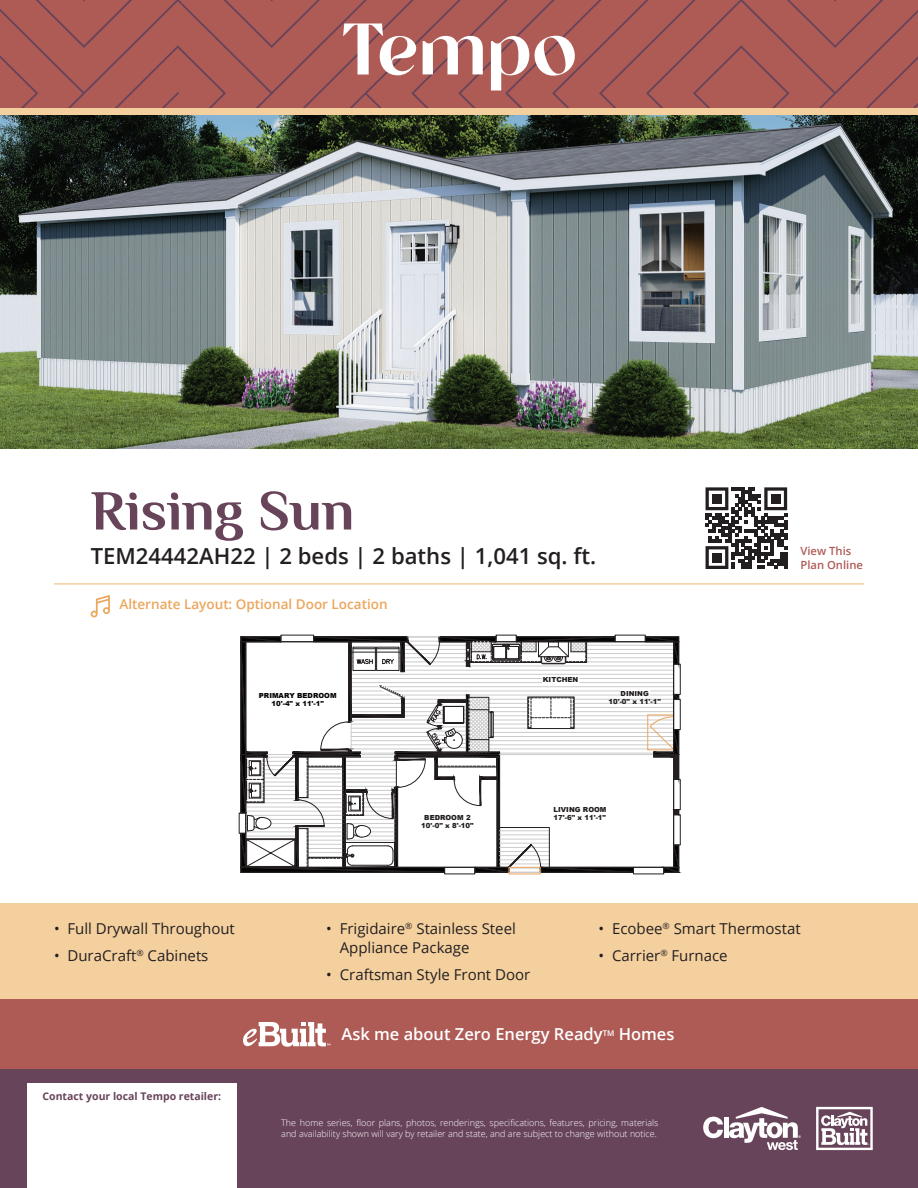
<style>
.page{position:relative;width:918px;height:1188px;background:#fff}
.page>*{position:absolute;margin:0;border:0;box-sizing:border-box;transform-origin:0 0}
.t1{font:700 56.55px "Philosopher";color:#68445a}
.t2{font:600 22.2px "Open Sans";color:#231f20}
.t3{font:600 16.5px "Open Sans";color:#fff}
.t4{font:15px/19.5px "Open Sans";color:#231f20}
.t5{font:600 13.5px "Open Sans";color:#eca65d}
.t6{font:600 11.25px/13.5px "Open Sans";color:#ae5b56}
.t7{font:700 10.5px "Open Sans";color:#68445a}
.t8{font:300 9px/10.8px "Open Sans";color:#fff}
.t9{font:900 6.9px "Arial";color:#231f20}
.t10{font:900 6.9px "Arial";color:#231f20}
.t11{font:900 6.9px "Arial";color:#040503}
.t12{font:900 6.9px "Arial";color:#040503}
</style>
<div class="page">
<div style="left:0;top:903px;width:918px;height:97px;background:#f4d09f"></div>
<div style="left:0;top:108px;width:918px;height:7px;background:#f4d09f"></div>
<svg style="left:0;top:0;width:918px;height:108px;background:#ad605d"></svg>
<hr style="left:54px;top:583px;width:810px;height:2px;background:#f4d09f">
<div style="left:0;top:1069px;width:918px;height:119px;background:#68445a"></div>
<div style="left:0;top:1000px;width:918px;height:69px;background:#ae5b56"></div>
<svg style="left:243px;top:1022px;width:87px;height:25px"></svg>
<svg style="left:816px;top:1107px;width:57px;height:43px"></svg>
<svg style="left:703px;top:1117px;width:20px;height:21px"></svg>
<div style="left:724px;top:1117px;width:5px;height:21px;background:#fff"></div>
<svg style="left:729px;top:1107px;width:72px;height:43px"></svg>
<div style="left:27px;top:1083px;width:210px;height:105px;background:#fff"></div>
<img style="left:0;top:115px;width:918px;height:333px">
<svg style="left:706px;top:487px;width:81px;height:82px"></svg>
<svg style="left:91px;top:595px;width:19px;height:22px"></svg>
<hr style="left:587px;top:645px;width:87px;height:1px;background:#cbcbcb">
<hr style="left:587px;top:649px;width:87px;height:1px;background:#cbcbcb">
<hr style="left:587px;top:653px;width:87px;height:1px;background:#cbcbcb">
<hr style="left:587px;top:658px;width:87px;height:1px;background:#cbcbcb">
<hr style="left:587px;top:662px;width:87px;height:1px;background:#cbcbcb">
<hr style="left:470px;top:666px;width:204px;height:1px;background:#cbcbcb">
<hr style="left:466px;top:670px;width:208px;height:1px;background:#cbcbcb">
<hr style="left:466px;top:674px;width:208px;height:1px;background:#cbcbcb">
<hr style="left:580px;top:678px;width:94px;height:1px;background:#cbcbcb">
<hr style="left:580px;top:682px;width:94px;height:1px;background:#cbcbcb">
<hr style="left:466px;top:686px;width:208px;height:1px;background:#cbcbcb">
<hr style="left:574px;top:699px;width:100px;height:1px;background:#cbcbcb">
<hr style="left:574px;top:703px;width:100px;height:1px;background:#cbcbcb">
<hr style="left:574px;top:707px;width:100px;height:1px;background:#cbcbcb">
<hr style="left:574px;top:711px;width:100px;height:1px;background:#cbcbcb">
<hr style="left:574px;top:716px;width:100px;height:1px;background:#cbcbcb">
<hr style="left:574px;top:720px;width:100px;height:1px;background:#cbcbcb">
<hr style="left:574px;top:724px;width:100px;height:1px;background:#cbcbcb">
<hr style="left:574px;top:728px;width:100px;height:1px;background:#cbcbcb">
<hr style="left:493px;top:732px;width:181px;height:1px;background:#cbcbcb">
<hr style="left:493px;top:736px;width:181px;height:1px;background:#cbcbcb">
<hr style="left:489px;top:740px;width:185px;height:1px;background:#cbcbcb">
<hr style="left:489px;top:745px;width:185px;height:1px;background:#cbcbcb">
<hr style="left:489px;top:749px;width:185px;height:1px;background:#cbcbcb">
<hr style="left:500px;top:753px;width:154px;height:1px;background:#cbcbcb">
<svg style="left:645px;top:637px;width:34px;height:27px"></svg>
<svg style="left:651px;top:691px;width:28px;height:9px"></svg>
<svg style="left:663px;top:845px;width:16px;height:28px"></svg>
<hr style="left:645px;top:636px;width:34px;height:1px;background:#231f20">
<hr style="left:541px;top:867px;width:138px;height:1px;background:#231f20">
<hr style="left:673px;top:642px;width:1px;height:113px;background:#231f20">
<div style="left:633px;top:867px;width:31px;height:7px;border:1px solid #231f20"></div>
<div style="left:673px;top:664px;width:7px;height:31px;border:1px solid #231f20"></div>
<hr style="left:439px;top:641px;width:240px;height:1px;background:#231f20">
<hr style="left:673px;top:755px;width:1px;height:112px;background:#231f20">
<hr style="left:500px;top:754px;width:154px;height:1px;background:#cbcbcb">
<div style="left:615px;top:635px;width:30px;height:7px;border:1px solid #231f20"></div>
<svg style="left:647px;top:714px;width:32px;height:65px"></svg>
<svg style="left:674px;top:810px;width:5px;height:5px"></svg>
<div style="left:673px;top:815px;width:7px;height:30px;border:1px solid #231f20"></div>
<div style="left:673px;top:779px;width:7px;height:31px;border:1px solid #231f20"></div>
<div style="left:673px;top:699px;width:7px;height:31px;border:1px solid #231f20"></div>
<svg style="left:240px;top:636px;width:394px;height:237px"></svg>
<hr style="left:408px;top:637px;width:31px;height:1px;background:#cbcbcb">
<hr style="left:360px;top:754px;width:35px;height:1px;background:#cbcbcb">
<div style="left:509px;top:867px;width:32px;height:7px;border:1px solid #eba45c"></div>
<img style="left:378px;top:685px;width:27px;height:15px">
<h1 class="t1" style="left:91px;top:473px;width:265px">Rising Sun</h1>
<h2 class="t2" style="left:91px;top:541px;width:507px">TEM24442AH22 | 2 beds | 2 baths | 1,041 sq. ft.</h2>
<h3 class="t5" style="left:120px;top:595px;width:270px">Alternate Layout: Optional Door Location</h3>
<p class="t11" style="left:259px;top:691px;width:79px">PRIMARY BEDROOM</p>
<p class="t12" style="left:271px;top:699px;width:54px">10'-4" x 11'-1"</p>
<p class="t10" style="left:424px;top:812px;width:48px">BEDROOM 2</p>
<p class="t9" style="left:421px;top:821px;width:54px">10'-0" x 8'-10"</p>
<p class="t10" style="left:543px;top:675px;width:37px">KITCHEN</p>
<p class="t10" style="left:621px;top:688px;width:30px">DINING</p>
<p class="t9" style="left:608px;top:697px;width:54px">10'-0" x 11'-1"</p>
<p class="t10" style="left:554px;top:804px;width:54px">LIVING ROOM</p>
<p class="t9" style="left:554px;top:813px;width:54px">17'-6" x 11'-1"</p>
<p class="t6" style="left:800px;top:544px;width:64px">View This<br>Plan Online</p>
<h3 class="t4" style="left:54px;top:918px;width:182px">• Full Drywall Throughout</h3>
<h3 class="t4" style="left:54px;top:945px;width:156px">• DuraCraft<sup>®</sup> Cabinets</h3>
<p class="t7" style="left:43px;top:1089px;width:180px">Contact your local Tempo retailer:</p>
<h3 class="t4" style="left:340px;top:918px;width:178px;text-indent:-14px">• Frigidaire<sup>®</sup> Stainless Steel<br>Appliance Package</h3>
<h3 class="t4" style="left:326px;top:965px;width:206px">• Craftsman Style Front Door</h3>
<h3 class="t4" style="left:599px;top:918px;width:204px">• Ecobee<sup>®</sup> Smart Thermostat</h3>
<h3 class="t4" style="left:599px;top:945px;width:131px">• Carrier<sup>®</sup> Furnace</h3>
<h3 class="t3" style="left:341px;top:1023px;width:335px">Ask me about Zero Energy Ready<sup>TM</sup> Homes</h3>
<p class="t8" style="left:281px;top:1117px;width:379px">The home series, floor plans, photos, renderings, specifications, features, pricing, materials and availability shown will vary by retailer and state, and are subject to change without notice.</p>
</div>
